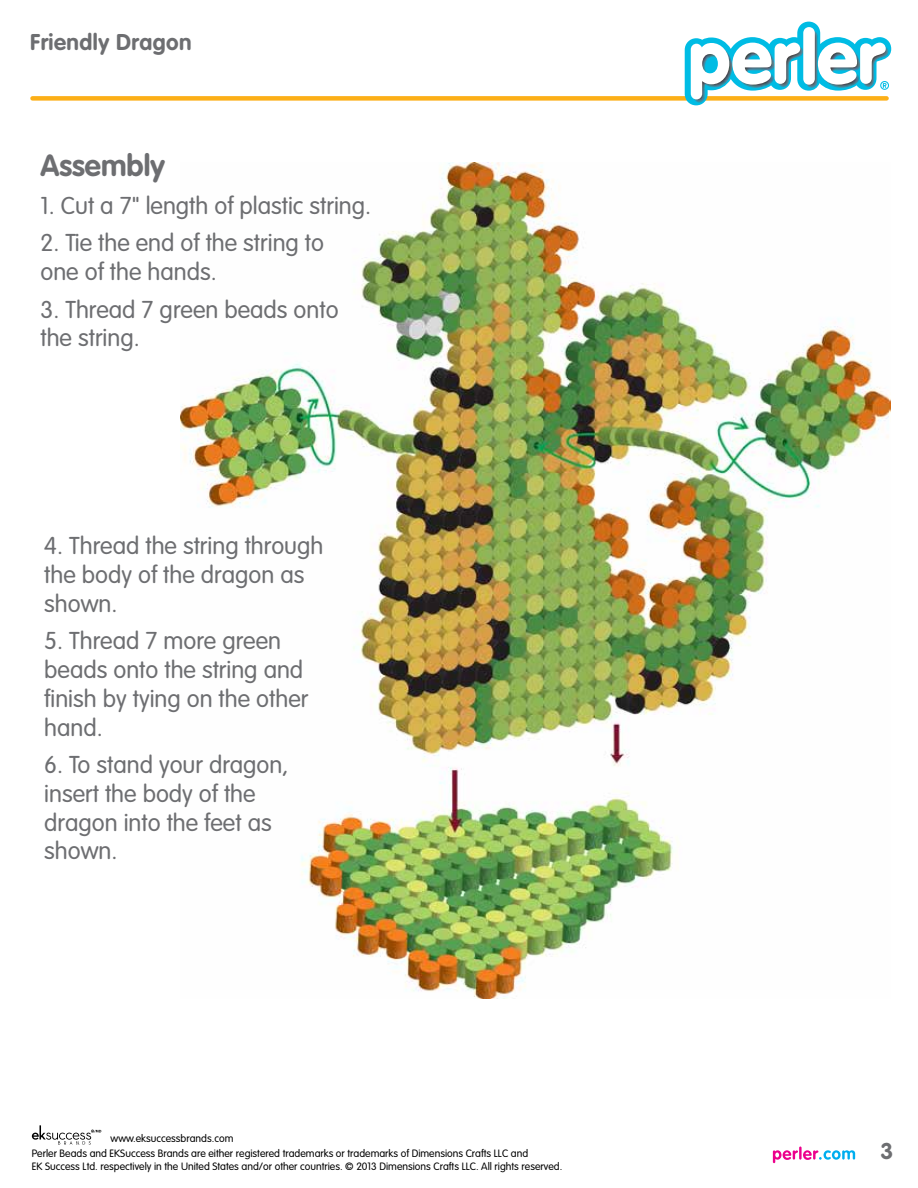
<style>
.page{position:relative;width:918px;height:1188px;background:#fff}
.page>*{position:absolute;margin:0;border:0;box-sizing:border-box;transform-origin:0 0}
.t1{font:700 30px "VAG Rounded Std";color:#6d6e71}
.t2{font:300 24px/28.8px "VAG Rounded Std";color:#6d6e71}
.t3{font:700 22.5px "VAG Rounded Std";letter-spacing:.02em;color:#6d6e71}
.t4{font:300 10.5px/15px "VAG Rounded Std";color:#000}
</style>
<div class="page">
<div style="left:32px;top:96px;width:855px;height:5px;background:#fcaf17"></div>
<svg style="left:773px;top:1147px;width:82px;height:16px"></svg>
<svg style="left:685px;top:22px;width:206px;height:83px"></svg>
<svg style="left:32px;top:1125px;width:69px;height:20px"></svg>
<img style="left:181px;top:162px;width:710px;height:837px">
<p class="t3" style="left:30px;top:29px;width:163px">Friendly Dragon</p>
<p class="t1" style="left:40px;top:148px;width:126px">Assembly</p>
<p class="t2" style="left:40px;top:192px;width:332px">1. Cut a 7" length of plastic string.</p>
<p class="t2" style="left:40px;top:229px;width:285px">2. Tie the end of the string to one of the hands.</p>
<p class="t2" style="left:40px;top:296px;width:300px">3. Thread 7 green beads onto the string.</p>
<p class="t2" style="left:44px;top:532px;width:281px">4. Thread the string through the body of the dragon as shown.</p>
<p class="t2" style="left:44px;top:627px;width:266px">5. Thread 7 more green beads onto the string and finish by tying on the other hand.</p>
<p class="t2" style="left:44px;top:751px;width:246px">6. To stand your dragon, insert the body of the dragon into the feet as shown.</p>
<p class="t4" style="left:32px;top:1131px;width:498px;text-indent:79px">www.eksuccessbrands.com<br>Perler Beads and EKSuccess Brands are either registered trademarks or trademarks of Dimensions Crafts LLC and</p>
<p class="t4" style="left:32px;top:1159px;width:532px">EK Success Ltd. respectively in the United States and/or other countries. © 2013 Dimensions Crafts LLC. All rights reserved.</p>
<p class="t3" style="left:880px;top:1138px;width:14px">3</p>
</div>
